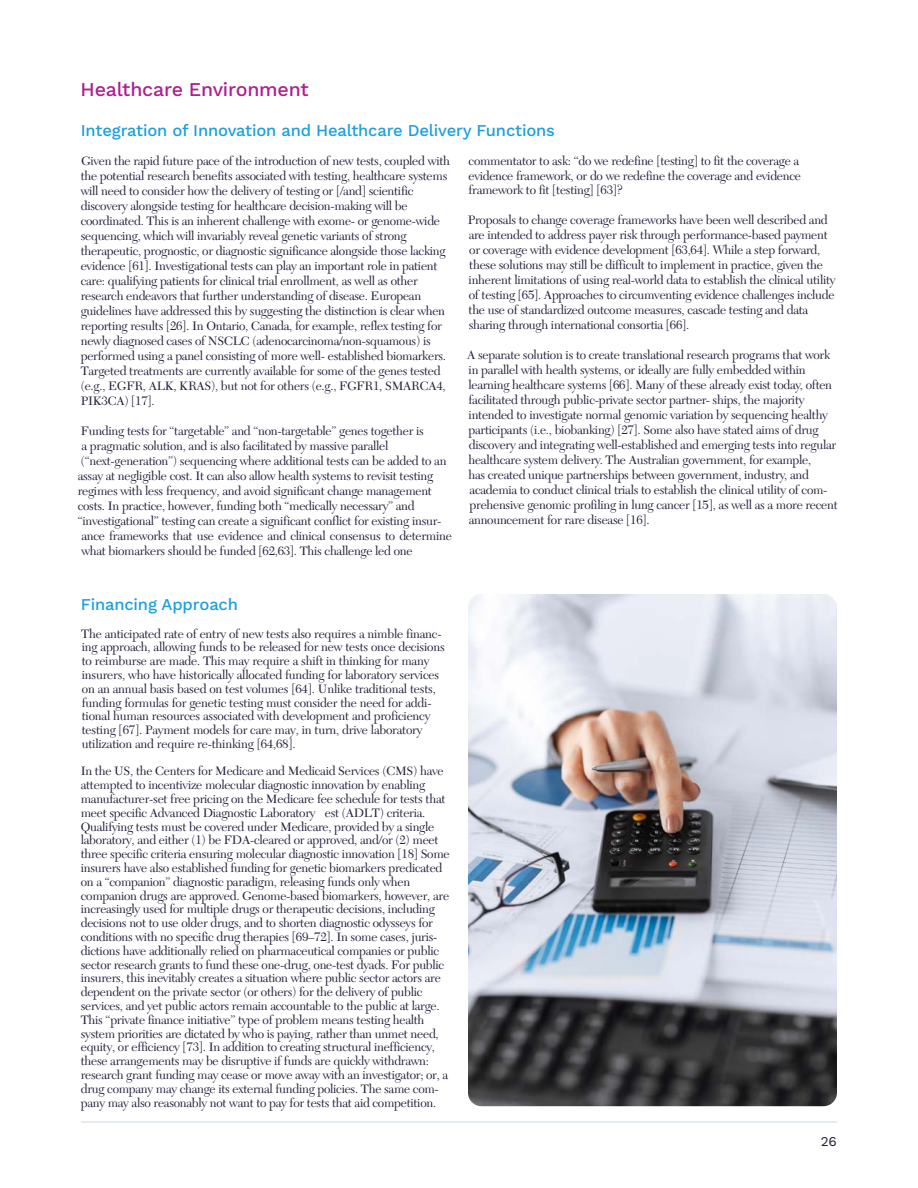
<style>
.page{position:relative;width:918px;height:1188px;background:#fff}
.page>*{position:absolute;margin:0;border:0;box-sizing:border-box;transform-origin:0 0}
.t1{font:500 19.5px "Work Sans";letter-spacing:-.01em;color:#af1f8d}
.t2{font:500 16.5px "Work Sans";letter-spacing:-.01em;color:#1d9fdb}
.t3{font:13.5px "Work Sans";color:#231f3b}
.t4{font:12.75px/15px "New Caledonia LT Std";letter-spacing:-.02em;color:#231f3b}
</style>
<div class="page">
<hr style="left:81px;top:1121px;width:756px;height:2px;background:#dae3f6">
<img style="left:468px;top:594px;width:369px;height:512px">
<h3 class="t1" style="left:81px;top:78px;width:230px">Healthcare Environment</h3>
<h4 class="t2" style="left:81px;top:121px;width:476px">Integration of Innovation and Healthcare Delivery Functions</h4>
<p class="t4" style="left:468px;top:153px;width:334px">commentator to ask: “do we redefine [testing] to fit the coverage a evidence framework, or do we redefine the coverage and evidence framework to fit [testing] [63]?</p>
<p class="t4" style="left:468px;top:213px;width:369px">Proposals to change coverage frameworks have been well described and are intended to address payer risk through performance-based payment or coverage with evidence development [63,64]. While a step forward, these solutions may still be difficult to implement in practice, given the inherent limitations of using real-world data to establish the clinical utility of testing [65]. Approaches to circumventing evidence challenges include the use of standardized outcome measures, cascade testing and data sharing through international consortia [66].</p>
<p class="t4" style="left:467px;top:348px;width:372px">A separate solution is to create translational research programs that work in parallel with health systems, or ideally are fully embedded within learning healthcare systems [66]. Many of these already exist today, often facilitated through public-private sector partner- ships, the majority intended to investigate normal genomic variation by sequencing healthy participants (i.e., biobanking) [27]. Some also have stated aims of drug discovery and integrating well-established and emerging tests into regular healthcare system delivery. The Australian government, for example,<br>has created unique partnerships between government, industry, and academia to conduct clinical trials to establish the clinical utility of com&shy;prehensive genomic profiling in lung cancer [15], as well as a more recent announcement for rare disease [16].</p>
<p class="t4" style="left:81px;top:153px;width:371px">Given the rapid future pace of the introduction of new tests, coupled with the potential research benefits associated with testing, healthcare systems will need to consider how the delivery of testing or [/and] scientific discovery alongside testing for healthcare decision-making will be coordinated. This is an inherent challenge with exome- or genome-wide sequencing, which will invariably reveal genetic variants of strong therapeutic, prognostic, or diagnostic significance alongside those lacking evidence [61]. Investigational tests can play an important role in patient care: qualifying patients for clinical trial enrollment, as well as other research endeavors that further understanding of disease. European guidelines have addressed this by suggesting the distinction is clear when reporting results [26]. In Ontario, Canada, for example, reflex testing for newly diagnosed cases of NSCLC (adenocarcinoma/non-squamous) is performed using a panel consisting of more well- established biomarkers.<br>Targeted treatments are currently available for some of the genes tested (e.g., EGFR, ALK, KRAS), but not for others (e.g., FGFR1, SMARCA4, PIK3CA) [17].</p>
<p class="t4" style="left:81px;top:423px;width:345px">Funding tests for “targetable” and “non-targetable” genes together is</p>
<p class="t4" style="left:82px;top:438px;width:308px">a pragmatic solution, and is also facilitated by massive parallel</p>
<p class="t4" style="left:81px;top:453px;width:367px">(“next-generation”) sequencing where additional tests can be added to an</p>
<p class="t4" style="left:78px;top:468px;width:357px">assay at negligible cost. It can also allow health systems to revisit testing</p>
<p class="t4" style="left:78px;top:483px;width:356px">regimes with less frequency, and avoid significant change management</p>
<p class="t4" style="left:78px;top:498px;width:338px">costs. In practice, however, funding both “medically necessary” and</p>
<p class="t4" style="left:78px;top:513px;width:365px">“investigational” testing can create a significant conflict for existing insur-</p>
<p class="t4" style="left:81px;top:528px;width:372px">ance frameworks that use evidence and clinical consensus to determine</p>
<p class="t4" style="left:81px;top:543px;width:333px">what biomarkers should be funded [62,63]. This challenge led one</p>
<p class="t2" style="left:81px;top:595px;width:159px">Financing Approach</p>
<p class="t4" style="left:81px;top:627px;width:365px;line-height:13.8px">The anticipated rate of entry of new tests also requires a nimble financ&shy;ing approach, allowing funds to be released for new tests once decisions to reimburse are made. This may require a shift in thinking for many insurers, who have historically allocated funding for laboratory services on an annual basis based on test volumes [64]. Unlike traditional tests, funding formulas for genetic testing must consider the need for addi&shy;tional human resources associated with development and proficiency testing [67]. Payment models for care may, in turn, drive laboratory utilization and require re-thinking [64,68].</p>
<p class="t4" style="left:81px;top:765px;width:370px;line-height:13.8px">In the US, the Centers for Medicare and Medicaid Services (CMS) have attempted to incentivize molecular diagnostic innovation by enabling manufacturer-set free pricing on the Medicare fee schedule for tests that meet specific Advanced Diagnostic Laboratory est (ADLT) criteria.<br>Qualifying tests must be covered under Medicare, provided by a single laboratory, and either (1) be FDA-cleared or approved, and/or (2) meet three specific criteria ensuring molecular diagnostic innovation [18] Some insurers have also established funding for genetic biomarkers predicated on a “companion” diagnostic paradigm, releasing funds only when companion drugs are approved. Genome-based biomarkers, however, are increasingly used for multiple drugs or therapeutic decisions, including decisions not to use older drugs, and to shorten diagnostic odysseys for conditions with no specific drug therapies [69–72]. In some cases, juris&shy;dictions have additionally relied on pharmaceutical companies or public sector research grants to fund these one-drug, one-test dyads. For public insurers, this inevitably creates a situation where public sector actors are dependent on the private sector (or others) for the delivery of public services, and yet public actors remain accountable to the public at large.<br>This “private finance initiative” type of problem means testing health system priorities are dictated by who is paying, rather than unmet need, equity, or efficiency [73]. In addition to creating structural inefficiency, these arrangements may be disruptive if funds are quickly withdrawn: research grant funding may cease or move away with an investigator; or, a drug company may change its external funding policies. The same com&shy;pany may also reasonably not want to pay for tests that aid competition.</p>
<p class="t3" style="left:821px;top:1133px;width:18px">26</p>
</div>
